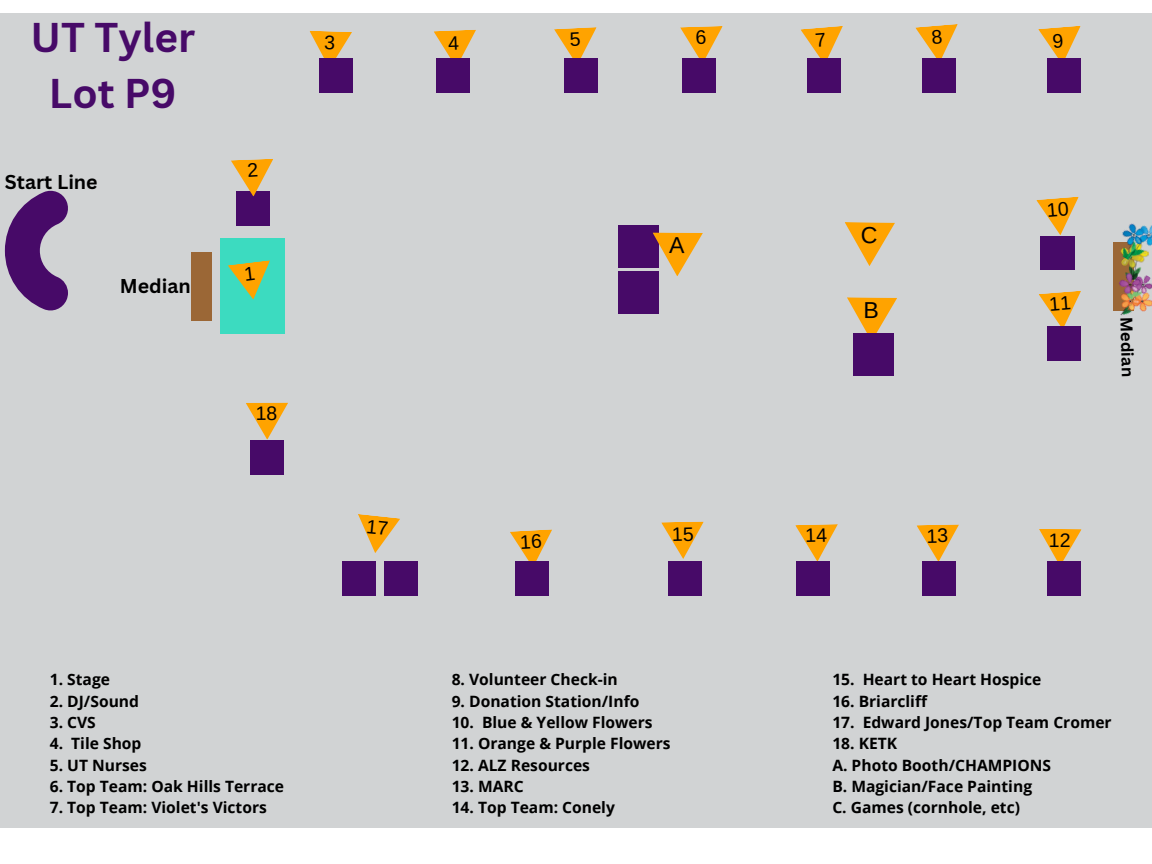
<style>
.page{position:relative;width:1152px;height:864px;background:#fff}
.page>*{position:absolute;margin:0;border:0;box-sizing:border-box;transform-origin:0 0}
.t1{font:700 40.5px/56.2px "Canva Sans";color:#470a68;text-align:center}
.t2{font:23.1px "Arimo";color:#000}
.t3{font:700 19.5px "Canva Sans";color:#000}
.t4{font:19.5px "Arimo";color:#000}
.t5{font:700 16.5px "Canva Sans";color:#000}
.t6{font:700 15.6px/21.3px "Open Sans";color:#000}
</style>
<div class="page">
<div style="left:0;top:14px;width:1152px;height:814px;background:#d1d3d4"></div>
<div style="left:221px;top:238px;width:64px;height:96px;background:#3cdbc0"></div>
<div style="left:236px;top:191px;width:34px;height:35px;background:#470a68"></div>
<div style="left:1040px;top:236px;width:35px;height:34px;background:#470a68"></div>
<div style="left:250px;top:440px;width:33px;height:35px;background:#470a68"></div>
<svg style="left:847px;top:297px;width:50px;height:37px"></svg>
<div style="left:853px;top:334px;width:41px;height:42px;background:#470a68"></div>
<img style="left:1120px;top:311px;width:25px;height:5px">
<img style="left:1113px;top:223px;width:39px;height:42px">
<img style="left:1113px;top:265px;width:39px;height:46px">
<div style="left:191px;top:252px;width:20px;height:69px;background:#9b6736"></div>
<div style="left:1048px;top:326px;width:33px;height:35px;background:#470a68"></div>
<svg style="left:1039px;top:529px;width:43px;height:37px"></svg>
<div style="left:1048px;top:58px;width:33px;height:35px;background:#470a68"></div>
<div style="left:923px;top:58px;width:33px;height:35px;background:#470a68"></div>
<div style="left:682px;top:58px;width:34px;height:35px;background:#470a68"></div>
<div style="left:807px;top:58px;width:34px;height:35px;background:#470a68"></div>
<div style="left:564px;top:58px;width:34px;height:35px;background:#470a68"></div>
<div style="left:436px;top:58px;width:34px;height:35px;background:#470a68"></div>
<div style="left:319px;top:58px;width:34px;height:35px;background:#470a68"></div>
<div style="left:618px;top:225px;width:41px;height:43px;background:#470a68"></div>
<div style="left:618px;top:271px;width:41px;height:43px;background:#470a68"></div>
<svg style="left:653px;top:232px;width:50px;height:44px"></svg>
<svg style="left:845px;top:222px;width:50px;height:44px"></svg>
<div style="left:1048px;top:561px;width:33px;height:35px;background:#470a68"></div>
<div style="left:923px;top:561px;width:33px;height:35px;background:#470a68"></div>
<div style="left:668px;top:561px;width:34px;height:35px;background:#470a68"></div>
<div style="left:797px;top:561px;width:33px;height:35px;background:#470a68"></div>
<div style="left:515px;top:561px;width:34px;height:35px;background:#470a68"></div>
<div style="left:384px;top:561px;width:34px;height:35px;background:#470a68"></div>
<div style="left:342px;top:561px;width:34px;height:35px;background:#470a68"></div>
<svg style="left:5px;top:191px;width:63px;height:120px"></svg>
<svg style="left:228px;top:260px;width:42px;height:39px"></svg>
<svg style="left:1036px;top:197px;width:43px;height:38px"></svg>
<svg style="left:915px;top:24px;width:43px;height:40px"></svg>
<svg style="left:1039px;top:291px;width:42px;height:40px"></svg>
<svg style="left:358px;top:514px;width:42px;height:39px"></svg>
<svg style="left:246px;top:402px;width:42px;height:38px"></svg>
<svg style="left:661px;top:521px;width:43px;height:38px"></svg>
<svg style="left:795px;top:524px;width:43px;height:38px"></svg>
<svg style="left:510px;top:529px;width:42px;height:32px"></svg>
<svg style="left:309px;top:31px;width:43px;height:27px"></svg>
<svg style="left:434px;top:30px;width:42px;height:28px"></svg>
<svg style="left:554px;top:27px;width:43px;height:31px"></svg>
<svg style="left:680px;top:26px;width:43px;height:32px"></svg>
<svg style="left:800px;top:26px;width:43px;height:32px"></svg>
<svg style="left:1038px;top:26px;width:43px;height:40px"></svg>
<svg style="left:231px;top:159px;width:42px;height:38px"></svg>
<svg style="left:916px;top:524px;width:43px;height:38px"></svg>
<h1 class="t1" style="left:30px;top:8px;width:166px">UT Tyler<br>Lot P9</h1>
<p class="t3" style="left:5px;top:168px;width:94px">Start Line</p>
<p class="t3" style="left:120px;top:272px;width:72px">Median</p>
<p class="t6" style="left:50px;top:668px;width:62px">1. Stage</p>
<p class="t6" style="left:50px;top:690px;width:91px">2. DJ/Sound</p>
<p class="t6" style="left:50px;top:711px;width:48px">3. CVS</p>
<p class="t6" style="left:50px;top:733px;width:93px">4. Tile Shop</p>
<p class="t6" style="left:50px;top:754px;width:99px">5. UT Nurses</p>
<p class="t6" style="left:50px;top:775px;width:236px">6. Top Team: Oak Hills Terrace</p>
<p class="t6" style="left:50px;top:797px;width:219px">7. Top Team: Violet's Victors</p>
<h2 class="t2" style="left:669px;top:232px;width:17px">A</h2>
<p class="t6" style="left:452px;top:668px;width:168px">8. Volunteer Check-in</p>
<p class="t6" style="left:452px;top:690px;width:189px">9. Donation Station/Info</p>
<p class="t6" style="left:452px;top:711px;width:202px">10. Blue &amp; Yellow Flowers</p>
<p class="t6" style="left:452px;top:733px;width:220px">11. Orange &amp; Purple Flowers</p>
<p class="t6" style="left:452px;top:754px;width:140px">12. ALZ Resources</p>
<p class="t6" style="left:452px;top:775px;width:74px">13. MARC</p>
<p class="t6" style="left:452px;top:797px;width:165px">14. Top Team: Conely</p>
<h2 class="t2" style="left:861px;top:222px;width:18px">C</h2>
<h2 class="t2" style="left:863px;top:297px;width:17px">B</h2>
<p class="t5" style="left:1138px;top:316px;width:62px;rotate:88deg">Median</p>
<p class="t4" style="left:1049px;top:529px;width:23px">12</p>
<p class="t6" style="left:832px;top:668px;width:211px">15. Heart to Heart Hospice</p>
<p class="t6" style="left:832px;top:690px;width:96px">16. Briarcliff</p>
<p class="t6" style="left:832px;top:711px;width:281px">17. Edward Jones/Top Team Cromer</p>
<p class="t6" style="left:832px;top:733px;width:220px">18. KETK<br>A. Photo Booth/CHAMPIONS<br>B. Magician/Face Painting<br>C. Games (cornhole, etc)</p>
</div>
